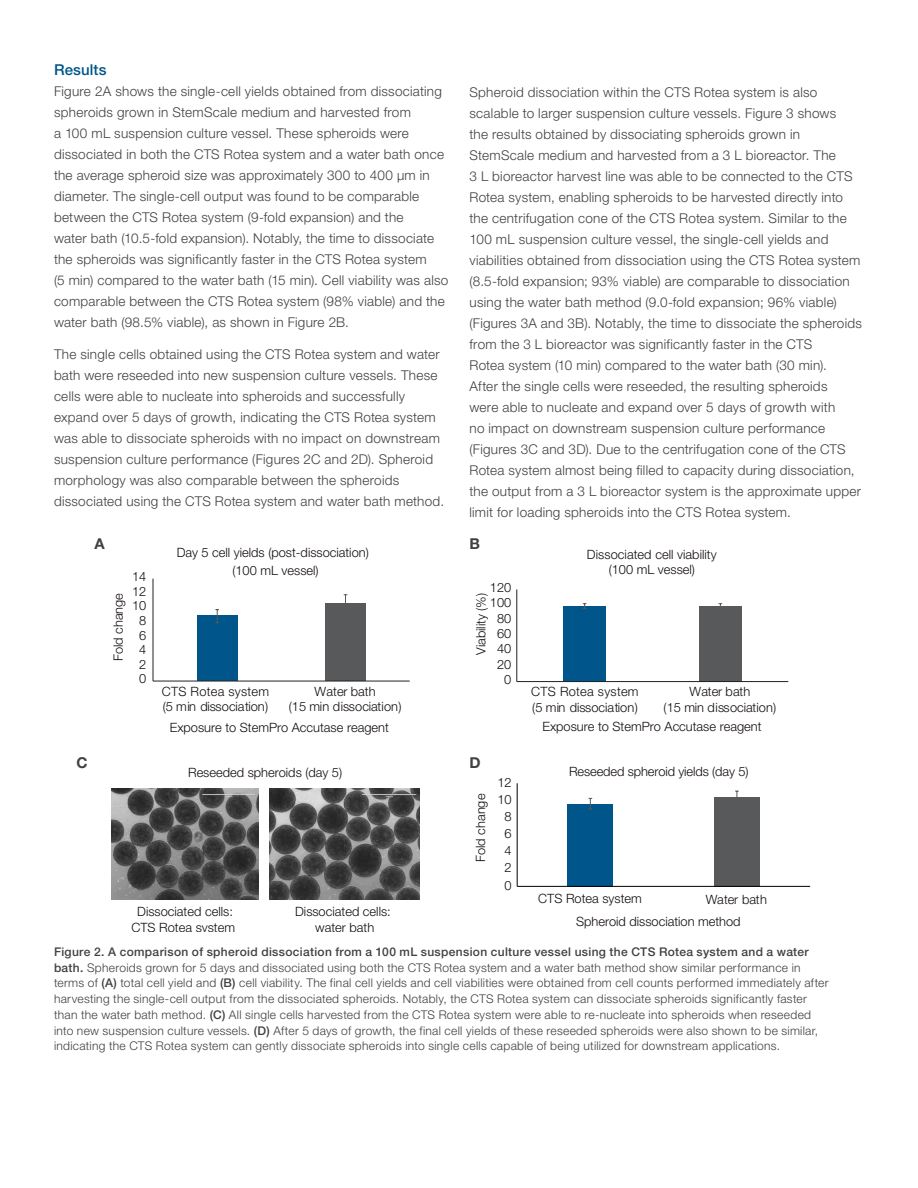
<style>
.page{position:relative;width:918px;height:1188px;background:#fff}
.page>*{position:absolute;margin:0;border:0;box-sizing:border-box;transform-origin:0 0}
.t1{font:500 15px "Helvetica Neue LTW1 G";letter-spacing:.01em;color:#00558a}
.t2{font:700 15px "Helvetica Neue LTW1 G";color:#414042}
.t3{font:300 13.5px/21px "Helvetica Neue LTW1 G";letter-spacing:.02em;color:#414042}
.t4{font:300 12.75px/15.5px "Helvetica Neue LTW1 G";color:#130c0e;text-align:center}
.t5{font:300 12.75px/15.5px "Helvetica Neue LTW1 G";letter-spacing:.02em;color:#130c0e}
.t6{font:300 12.75px "Helvetica Neue LTW1 G";letter-spacing:-.02em;color:#130c0e}
.t7{font:300 12px/15.8px "Helvetica Neue LTW1 G";letter-spacing:.025em;color:#414042}
.s1{font-weight:500}
</style>
<div class="page">
<div style="left:325px;top:604px;width:41px;height:77px;background:#58595b"></div>
<div style="left:197px;top:616px;width:40px;height:65px;background:#00558a"></div>
<svg style="left:215px;top:609px;width:4px;height:14px"></svg>
<svg style="left:344px;top:594px;width:3px;height:10px"></svg>
<hr style="left:153px;top:579px;width:1px;height:102px;background:#222">
<div style="left:699px;top:606px;width:43px;height:76px;background:#58595b"></div>
<div style="left:563px;top:606px;width:43px;height:76px;background:#00558a"></div>
<svg style="left:583px;top:603px;width:3px;height:6px"></svg>
<hr style="left:516px;top:590px;width:1px;height:92px;background:#222">
<div style="left:567px;top:804px;width:46px;height:82px;background:#00558a"></div>
<div style="left:714px;top:797px;width:46px;height:89px;background:#58595b"></div>
<svg style="left:589px;top:798px;width:3px;height:12px"></svg>
<svg style="left:735px;top:791px;width:4px;height:6px"></svg>
<hr style="left:517px;top:783px;width:1px;height:103px;background:#000">
<hr style="left:517px;top:886px;width:293px;height:1px;background:#000">
<hr style="left:153px;top:681px;width:257px;height:1px;background:#222">
<hr style="left:517px;top:681px;width:271px;height:1px;background:#222">
<img style="left:112px;top:789px;width:147px;height:110px">
<img style="left:270px;top:789px;width:150px;height:110px">
<p class="t1" style="left:54px;top:61px;width:54px">Results</p>
<p class="t3" style="left:54px;top:81px;width:396px">Figure 2A shows the single-cell yields obtained from dissociating spheroids grown in StemScale medium and harvested from<br>a 100 mL suspension culture vessel. These spheroids were dissociated in both the CTS Rotea system and a water bath once the average spheroid size was approximately 300 to 400 µm in diameter. The single-cell output was found to be comparable between the CTS Rotea system (9-fold expansion) and the<br>water bath (10.5-fold expansion). Notably, the time to dissociate the spheroids was significantly faster in the CTS Rotea system<br>(5 min) compared to the water bath (15 min). Cell viability was also comparable between the CTS Rotea system (98% viable) and the water bath (98.5% viable), as shown in Figure 2B.</p>
<p class="t3" style="left:54px;top:343px;width:392px">The single cells obtained using the CTS Rotea system and water bath were reseeded into new suspension culture vessels. These cells were able to nucleate into spheroids and successfully expand over 5 days of growth, indicating the CTS Rotea system was able to dissociate spheroids with no impact on downstream suspension culture performance (Figures 2C and 2D). Spheroid morphology was also comparable between the spheroids dissociated using the CTS Rotea system and water bath method.</p>
<p class="t3" style="left:470px;top:81px;width:394px">Spheroid dissociation within the CTS Rotea system is also scalable to larger suspension culture vessels. Figure 3 shows<br>the results obtained by dissociating spheroids grown in StemScale medium and harvested from a 3 L bioreactor. The<br>3 L bioreactor harvest line was able to be connected to the CTS Rotea system, enabling spheroids to be harvested directly into the centrifugation cone of the CTS Rotea system. Similar to the 100 mL suspension culture vessel, the single-cell yields and viabilities obtained from dissociation using the CTS Rotea system (8.5-fold expansion; 93% viable) are comparable to dissociation using the water bath method (9.0-fold expansion; 96% viable) (Figures 3A and 3B). Notably, the time to dissociate the spheroids from the 3 L bioreactor was significantly faster in the CTS<br>Rotea system (10 min) compared to the water bath (30 min).<br>After the single cells were reseeded, the resulting spheroids<br>were able to nucleate and expand over 5 days of growth with<br>no impact on downstream suspension culture performance (Figures 3C and 3D). Due to the centrifugation cone of the CTS Rotea system almost being filled to capacity during dissociation, the output from a 3 L bioreactor system is the approximate upper limit for loading spheroids into the CTS Rotea system.</p>
<p class="t2" style="left:94px;top:534px;width:12px">A</p>
<p class="t2" style="left:470px;top:534px;width:12px">B</p>
<p class="t4" style="left:177px;top:545px;width:194px">Day 5 cell yields (post-dissociation)</p>
<p class="t4" style="left:132px;top:569px;width:16px">14</p>
<p class="t4" style="left:132px;top:583px;width:16px">12</p>
<p class="t4" style="left:110px;top:661px;width:70px;rotate:-90deg">Fold change</p>
<p class="t4" style="left:132px;top:598px;width:16px">10</p>
<p class="t4" style="left:139px;top:613px;width:9px">8</p>
<p class="t4" style="left:139px;top:627px;width:9px">6</p>
<p class="t4" style="left:139px;top:642px;width:9px">4</p>
<p class="t4" style="left:139px;top:657px;width:9px">2</p>
<p class="t4" style="left:232px;top:562px;width:88px">(100 mL vessel)</p>
<p class="t4" style="left:490px;top:580px;width:23px">120</p>
<p class="t4" style="left:473px;top:655px;width:63px;rotate:-90deg">Viability (%)</p>
<p class="t4" style="left:490px;top:595px;width:23px">100</p>
<p class="t4" style="left:497px;top:610px;width:16px">80</p>
<p class="t4" style="left:497px;top:626px;width:16px">60</p>
<p class="t4" style="left:497px;top:641px;width:16px">40</p>
<p class="t4" style="left:497px;top:656px;width:16px">20</p>
<p class="t4" style="left:139px;top:671px;width:9px">0</p>
<p class="t4" style="left:504px;top:672px;width:9px">0</p>
<p class="t5" style="left:162px;top:684px;width:109px">CTS Rotea system (5 min dissociation)</p>
<p class="t4" style="left:289px;top:684px;width:114px">Water bath<br>(15 min dissociation)</p>
<p class="t4" style="left:170px;top:720px;width:221px">Exposure to StemPro Accutase reagent</p>
<p class="t2" style="left:76px;top:754px;width:13px">C</p>
<p class="t2" style="left:470px;top:754px;width:13px">D</p>
<p class="t4" style="left:188px;top:765px;width:156px">Reseeded spheroids (day 5)</p>
<p class="t4" style="left:132px;top:904px;width:105px">Dissociated cells:<br>CTS Rotea system</p>
<p class="t4" style="left:295px;top:904px;width:97px">Dissociated cells: water bath</p>
<p class="t4" style="left:473px;top:862px;width:70px;rotate:-90deg">Fold change</p>
<p class="t4" style="left:497px;top:774px;width:16px">12</p>
<p class="t4" style="left:497px;top:791px;width:16px">10</p>
<p class="t4" style="left:505px;top:808px;width:9px">8</p>
<p class="t4" style="left:505px;top:826px;width:9px">6</p>
<p class="t4" style="left:505px;top:843px;width:9px">4</p>
<p class="t4" style="left:505px;top:860px;width:9px">2</p>
<p class="t4" style="left:505px;top:877px;width:9px">0</p>
<p class="t4" style="left:587px;top:547px;width:131px;line-height:15px">Dissociated cell viability (100 mL vessel)</p>
<p class="t5" style="left:531px;top:684px;width:109px">CTS Rotea system (5 min dissociation)</p>
<p class="t4" style="left:664px;top:684px;width:114px">Water bath<br>(15 min dissociation)</p>
<p class="t4" style="left:543px;top:719px;width:221px">Exposure to StemPro Accutase reagent</p>
<p class="t4" style="left:569px;top:763px;width:181px">Reseeded spheroid yields (day 5)</p>
<p class="t4" style="left:538px;top:891px;width:105px">CTS Rotea system</p>
<p class="t6" style="left:706px;top:891px;width:63px">Water bath</p>
<p class="t4" style="left:576px;top:914px;width:166px">Spheroid dissociation method</p>
<p class="t7" style="left:54px;top:944px;width:776px"><span class="s1">Figure 2. A comparison of spheroid dissociation from a 100 mL suspension culture vessel using the CTS Rotea system and a water bath.</span> Spheroids grown for 5 days and dissociated using both the CTS Rotea system and a water bath method show similar performance in terms of <span class="s1">(A)</span> total cell yield and <span class="s1">(B)</span> cell viability. The final cell yields and cell viabilities were obtained from cell counts performed immediately after harvesting the single-cell output from the dissociated spheroids. Notably, the CTS Rotea system can dissociate spheroids significantly faster than the water bath method. <span class="s1">(C)</span> All single cells harvested from the CTS Rotea system were able to re-nucleate into spheroids when reseeded into new suspension culture vessels. <span class="s1">(D)</span> After 5 days of growth, the final cell yields of these reseeded spheroids were also shown to be similar, indicating the CTS Rotea system can gently dissociate spheroids into single cells capable of being utilized for downstream applications.</p>
</div>
